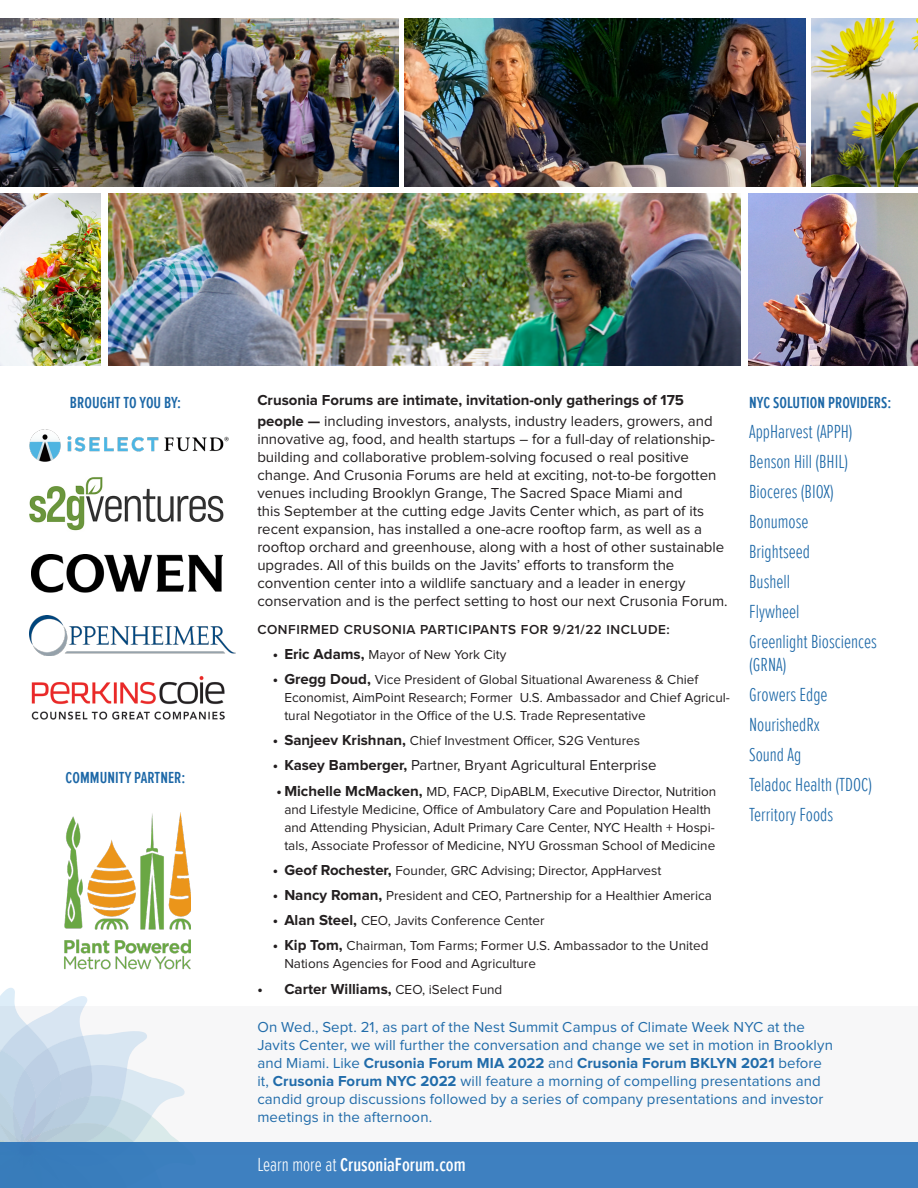
<style>
.page{position:relative;width:918px;height:1188px;background:#fff}
.page>*{position:absolute;margin:0;border:0;box-sizing:border-box;transform-origin:0 0}
.t1{font:300 19.5px/23.4px "Proxima Nova Ex Cn";color:#1d68a7}
.t2{font:600 19.5px "Proxima Nova Ex Cn";color:#fff}
.t3{font:600 16.5px "Proxima Nova Ex Cn";letter-spacing:.005em;color:#1d68a7}
.t4{font:15px/18px "Proxima Nova";color:#231f20}
.t5{font:15px "Proxima Nova";letter-spacing:.005em;color:#216caa}
.t6{font:700 15px/21px "Proxima Nova";color:#231f20}
.t7{font:700 15px "Proxima Nova";letter-spacing:.005em;color:#216caa}
.t8{font:13.5px/18px "Proxima Nova";color:#231f20}
.t9{font:600 13.5px "Proxima Nova";letter-spacing:.04em;color:#231f20}
.s1{font-weight:400}
.s2{font-weight:700;font-size:15px}
.s3{font-weight:700}
.s4{font-weight:400;font-size:13.5px}
.s5{font-weight:300}
</style>
<div class="page">
<img style="left:30px;top:477px;width:194px;height:54px">
<div style="left:0;top:1007px;width:918px;height:148px;background:#f7f7f8"></div>
<svg style="left:0;top:988px;width:196px;height:155px"></svg>
<div style="left:0;top:1143px;width:918px;height:45px;background:#3e80c0"></div>
<img style="left:404px;top:18px;width:401px;height:168px">
<img style="left:748px;top:194px;width:170px;height:172px">
<img style="left:0;top:194px;width:101px;height:172px">
<img style="left:812px;top:18px;width:106px;height:168px">
<img style="left:108px;top:194px;width:633px;height:172px">
<img style="left:0;top:18px;width:398px;height:168px">
<img style="left:29px;top:429px;width:200px;height:33px">
<img style="left:31px;top:555px;width:192px;height:37px">
<img style="left:30px;top:616px;width:206px;height:39px">
<img style="left:64px;top:812px;width:127px;height:158px">
<img style="left:31px;top:676px;width:194px;height:43px">
<p class="t3" style="left:70px;top:393px;width:113px">BROUGHT TO YOU BY:</p>
<p class="t3" style="left:66px;top:768px;width:121px">COMMUNITY PARTNER:</p>
<p class="t6" style="left:257px;top:390px;width:457px">Crusonia Forums are intimate, invitation-only gatherings of 175 people — <span class="s1">including investors, analysts, industry leaders, growers, and</span></p>
<p class="t4" style="left:257px;top:430px;width:472px">innovative ag, food, and health startups – for a full-day of relationship&shy;building and collaborative problem-solving focused o real positive change. And Crusonia Forums are held at exciting, not-to-be forgotten venues including Brooklyn Grange, The Sacred Space Miami and<br>this September at the cutting edge Javits Center which, as part of its recent expansion, has installed a one-acre rooftop farm, as well as a rooftop orchard and greenhouse, along with a host of other sustainable upgrades. All of this builds on the Javits’ efforts to transform the convention center into a wildlife sanctuary and a leader in energy conservation and is the perfect setting to host our next Crusonia Forum.</p>
<p class="t9" style="left:257px;top:619px;width:414px">CONFIRMED CRUSONIA PARTICIPANTS FOR 9/21/22 INCLUDE:</p>
<p class="t8" style="left:273px;top:646px;width:235px"><span class="s2">• Eric Adams,</span> Mayor of New York City</p>
<p class="t8" style="left:284px;top:671px;width:447px;text-indent:-12px"><span class="s2">• Gregg Doud,</span> Vice President of Global Situational Awareness &amp; Chief<br>Economist, AimPoint Research; Former U.S. Ambassador and Chief Agricul&shy;tural Negotiator in the Office of the U.S. Trade Representative</p>
<p class="t8" style="left:273px;top:732px;width:369px"><span class="s2">• Sanjeev Krishnan,</span> Chief Investment Officer, S2G Ventures</p>
<p class="t4" style="left:273px;top:757px;width:385px"><span class="s3">• Kasey Bamberger,</span> Partner, Bryant Agricultural Enterprise</p>
<p class="t8" style="left:277px;top:782px;width:441px;text-align:center"><span class="s2">• Michelle McMacken,</span> MD, FACP, DipABLM, Executive Director, Nutrition and Lifestyle Medicine, Office of Ambulatory Care and Population Health and Attending Physician, Adult Primary Care Center, NYC Health + Hospi&shy;tals, Associate Professor of Medicine, NYU Grossman School of Medicine</p>
<p class="t8" style="left:273px;top:862px;width:390px"><span class="s2">• Geof Rochester,</span> Founder, GRC Advising; Director, AppHarvest</p>
<p class="t8" style="left:273px;top:887px;width:441px"><span class="s2">• Nancy Roman,</span> President and CEO, Partnership for a Healthier America</p>
<p class="t8" style="left:273px;top:912px;width:273px"><span class="s2">• Alan Steel,</span> CEO, Javits Conference Center</p>
<p class="t8" style="left:284px;top:937px;width:426px;text-indent:-12px"><span class="s2">• Kip Tom,</span> Chairman, Tom Farms; Former U.S. Ambassador to the United<br>Nations Agencies for Food and Agriculture</p>
<p class="t6" style="left:257px;top:978px;width:247px">• Carter Williams, <span class="s4">CEO, iSelect Fund</span></p>
<p class="t3" style="left:749px;top:393px;width:144px">NYC SOLUTION PROVIDERS:</p>
<p class="t1" style="left:749px;top:420px;width:105px">AppHarvest (APPH)</p>
<p class="t1" style="left:749px;top:450px;width:101px">Benson Hill (BHIL)</p>
<p class="t1" style="left:749px;top:480px;width:86px">Bioceres (BIOX)</p>
<p class="t1" style="left:749px;top:510px;width:61px">Bonumose</p>
<p class="t1" style="left:749px;top:540px;width:62px">Brightseed</p>
<p class="t1" style="left:749px;top:570px;width:42px">Bushell</p>
<p class="t1" style="left:749px;top:600px;width:52px">Flywheel</p>
<p class="t1" style="left:749px;top:630px;width:129px">Greenlight Biosciences (GRNA)</p>
<p class="t1" style="left:749px;top:683px;width:80px">Growers Edge</p>
<p class="t1" style="left:749px;top:713px;width:72px">NourishedRx</p>
<p class="t1" style="left:749px;top:743px;width:54px">Sound Ag</p>
<p class="t1" style="left:749px;top:773px;width:124px">Teladoc Health (TDOC)</p>
<p class="t1" style="left:749px;top:803px;width:85px">Territory Foods</p>
<p class="t5" style="left:257px;top:1019px;width:549px">On Wed., Sept. 21, as part of the Nest Summit Campus of Climate Week NYC at the</p>
<p class="t5" style="left:257px;top:1037px;width:577px">Javits Center, we will further the conversation and change we set in motion in Brooklyn</p>
<p class="t7" style="left:257px;top:1055px;width:566px"><span class="s1">and Miami. Like</span> Crusonia Forum MIA 2022 <span class="s1">and</span> Crusonia Forum BKLYN 2021 <span class="s1">before</span></p>
<p class="t5" style="left:257px;top:1073px;width:565px">it, <span class="s3">Crusonia Forum NYC 2022</span> will feature a morning of compelling presentations and</p>
<p class="t5" style="left:257px;top:1091px;width:568px">candid group discussions followed by a series of company presentations and investor</p>
<p class="t5" style="left:257px;top:1109px;width:176px">meetings in the afternoon.</p>
<p class="t2" style="left:257px;top:1154px;width:210px"><span class="s5">Learn more at</span> CrusoniaForum.com</p>
</div>
